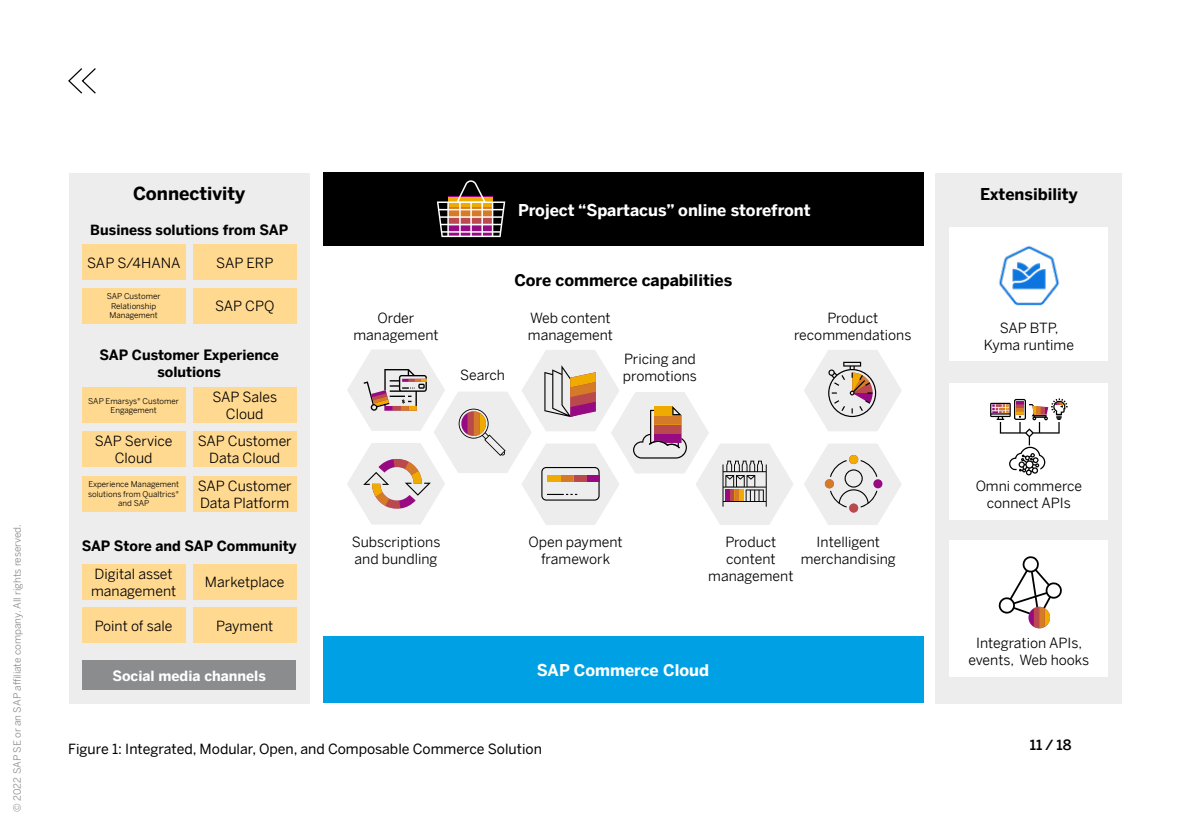
<style>
.page{position:relative;width:1191px;height:840px;background:#fff}
.page>*{position:absolute;margin:0;border:0;box-sizing:border-box;transform-origin:0 0}
.t1{font:700 18px "Benton Sans";color:#000}
.t2{font:700 16px "Benton Sans";color:#fff}
.t3{font:700 16px "Benton Sans";color:#000}
.t4{font:14px/16.8px "Benton Sans";color:#000;text-align:center}
.t5{font:700 14px/16.8px "Benton Sans";color:#000;text-align:center}
.t6{font:14px "Benton Sans";color:#000}
.t7{font:700 14px "Benton Sans";color:#fff}
.t8{font:500 14px "Benton Sans";color:#000}
.t9{font:10px "Benton Sans";color:#8a8c8e}
.t10{font:8px/9.6px "Benton Sans";color:#000;text-align:center}
</style>
<div class="page">
<div style="left:69px;top:173px;width:240px;height:530px;background:#ededee"></div>
<div style="left:936px;top:173px;width:186px;height:530px;background:#ededee"></div>
<div style="left:949px;top:228px;width:159px;height:133px;background:#fff"></div>
<div style="left:949px;top:383px;width:159px;height:136px;background:#fff"></div>
<div style="left:949px;top:539px;width:159px;height:137px;background:#fff"></div>
<div style="left:82px;top:660px;width:214px;height:29px;background:#8a8c8e"></div>
<div style="left:323px;top:636px;width:600px;height:67px;background:#00a1e4"></div>
<div style="left:323px;top:173px;width:600px;height:73px;background:#000"></div>
<svg style="left:347px;top:349px;width:446px;height:175px"></svg>
<svg style="left:804px;top:444px;width:98px;height:80px"></svg>
<svg style="left:849px;top:454px;width:9px;height:10px"></svg>
<div style="left:825px;top:479px;width:9px;height:9px;background:#d57a27;border-radius:50%"></div>
<svg style="left:849px;top:503px;width:9px;height:9px"></svg>
<svg style="left:804px;top:350px;width:98px;height:81px"></svg>
<div style="left:193px;top:387px;width:104px;height:36px;background:#ffd990"></div>
<div style="left:82px;top:387px;width:104px;height:36px;background:#ffd990"></div>
<div style="left:193px;top:430px;width:104px;height:36px;background:#ffd990"></div>
<div style="left:82px;top:430px;width:104px;height:36px;background:#ffd990"></div>
<div style="left:193px;top:475px;width:104px;height:36px;background:#ffd990"></div>
<div style="left:82px;top:475px;width:104px;height:36px;background:#ffd990"></div>
<div style="left:193px;top:244px;width:104px;height:36px;background:#ffd990"></div>
<div style="left:82px;top:244px;width:104px;height:36px;background:#ffd990"></div>
<div style="left:193px;top:287px;width:104px;height:36px;background:#ffd990"></div>
<div style="left:82px;top:287px;width:104px;height:36px;background:#ffd990"></div>
<div style="left:193px;top:563px;width:104px;height:36px;background:#ffd990"></div>
<div style="left:82px;top:563px;width:104px;height:36px;background:#ffd990"></div>
<div style="left:193px;top:607px;width:104px;height:35px;background:#ffd990"></div>
<div style="left:82px;top:607px;width:104px;height:35px;background:#ffd990"></div>
<img style="left:999px;top:245px;width:61px;height:61px">
<svg style="left:998px;top:556px;width:64px;height:72px"></svg>
<svg style="left:990px;top:398px;width:77px;height:77px"></svg>
<svg style="left:437px;top:180px;width:68px;height:57px"></svg>
<svg style="left:68px;top:68px;width:28px;height:26px"></svg>
<p class="t9" style="left:10px;top:811px;width:289px;rotate:-90deg">© 2022 SAP SE or an SAP affiliate company. All rights reserved.</p>
<p class="t1" style="left:133px;top:180px;width:114px">Connectivity</p>
<p class="t5" style="left:90px;top:221px;width:200px">Business solutions from SAP</p>
<p class="t4" style="left:87px;top:253px;width:95px">SAP S/4HANA</p>
<p class="t4" style="left:216px;top:253px;width:59px">SAP ERP</p>
<p class="t4" style="left:215px;top:296px;width:61px">SAP CPQ</p>
<p class="t10" style="left:107px;top:291px;width:55px">SAP Customer<br>Relationship<br>Management</p>
<p class="t5" style="left:99px;top:346px;width:181px">SAP Customer Experience solutions</p>
<p class="t10" style="left:88px;top:395px;width:92px">SAP Emarsys® Customer<br>Engagement</p>
<p class="t4" style="left:212px;top:388px;width:66px">SAP Sales<br>Cloud</p>
<p class="t4" style="left:95px;top:431px;width:79px">SAP Service<br>Cloud</p>
<p class="t4" style="left:198px;top:431px;width:96px">SAP Customer<br>Data Cloud</p>
<p class="t10" style="left:88px;top:479px;width:93px">Experience Management solutions from Qualtrics® and SAP</p>
<p class="t4" style="left:198px;top:476px;width:96px;text-align:left">SAP Customer<br>Data Platform</p>
<p class="t5" style="left:82px;top:537px;width:216px">SAP Store and SAP Community</p>
<p class="t4" style="left:91px;top:564px;width:87px;text-align:left">Digital asset management</p>
<p class="t4" style="left:95px;top:616px;width:79px">Point of sale</p>
<p class="t4" style="left:216px;top:616px;width:59px">Payment</p>
<p class="t4" style="left:205px;top:572px;width:81px">Marketplace</p>
<p class="t4" style="left:353px;top:308px;width:87px">Order management</p>
<p class="t2" style="left:518px;top:198px;width:294px">Project “Spartacus” online storefront</p>
<p class="t3" style="left:514px;top:269px;width:219px">Core commerce capabilities</p>
<p class="t4" style="left:528px;top:308px;width:87px;text-align:left">Web content management</p>
<p class="t4" style="left:624px;top:349px;width:73px">Pricing and</p>
<p class="t4" style="left:460px;top:365px;width:46px">Search</p>
<p class="t4" style="left:623px;top:366px;width:76px">promotions</p>
<p class="t4" style="left:794px;top:308px;width:119px">Product recommendations</p>
<p class="t4" style="left:352px;top:532px;width:90px;text-align:left">Subscriptions and bundling</p>
<p class="t4" style="left:528px;top:532px;width:96px">Open payment framework</p>
<p class="t4" style="left:708px;top:532px;width:87px">Product content management</p>
<p class="t4" style="left:800px;top:532px;width:97px">Intelligent merchandising</p>
<p class="t7" style="left:113px;top:665px;width:155px">Social media channels</p>
<p class="t2" style="left:537px;top:658px;width:174px">SAP Commerce Cloud</p>
<p class="t3" style="left:980px;top:182px;width:99px">Extensibility</p>
<p class="t4" style="left:983px;top:318px;width:92px">SAP BTP,<br>Kyma runtime</p>
<p class="t4" style="left:975px;top:476px;width:108px">Omni commerce connect APIs</p>
<p class="t4" style="left:968px;top:633px;width:122px">Integration APIs, events, Web hooks</p>
<p class="t6" style="left:68px;top:738px;width:475px">Figure 1: Integrated, Modular, Open, and Composable Commerce Solution</p>
<p class="t8" style="left:1029px;top:734px;width:43px">11 / 18</p>
</div>
